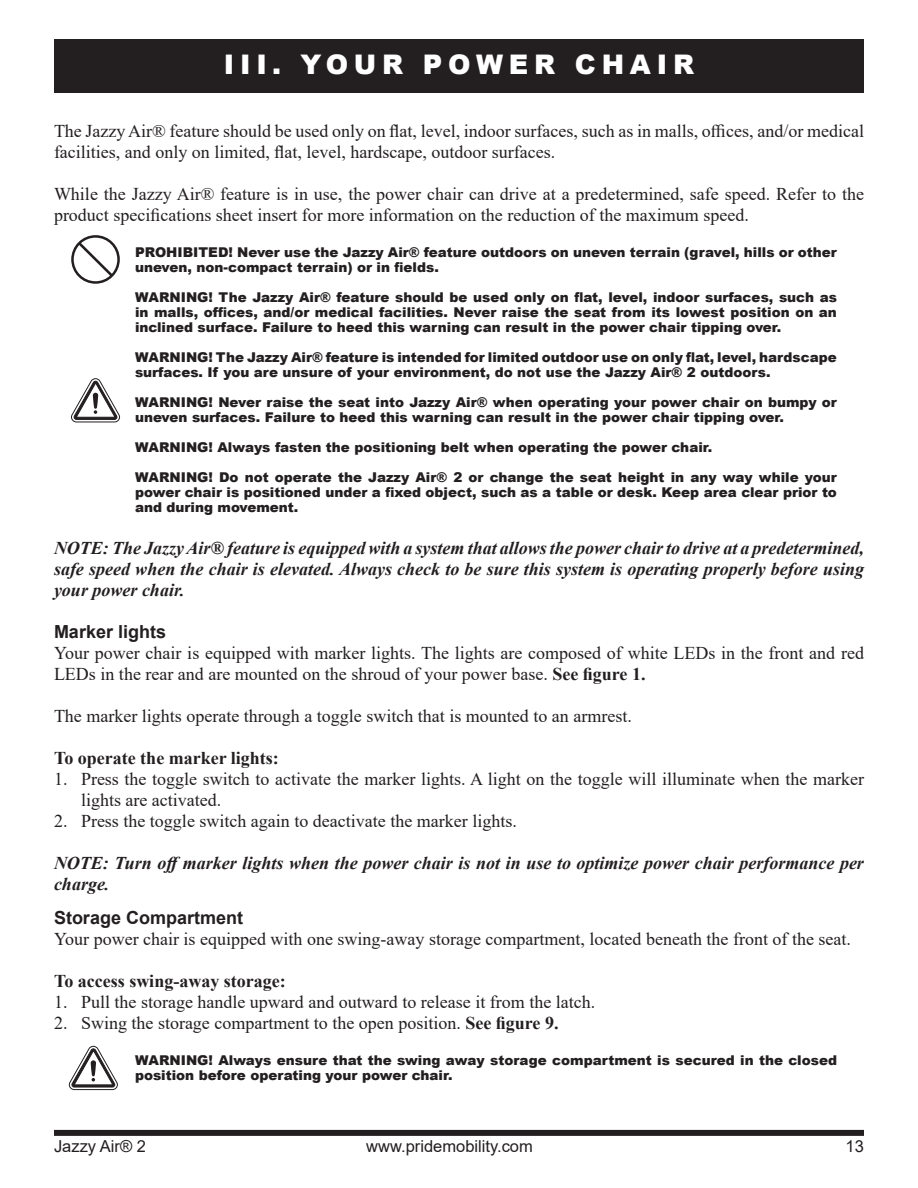
<style>
.page{position:relative;width:918px;height:1188px;background:#fff}
.page>*{position:absolute;margin:0;border:0;box-sizing:border-box;transform-origin:0 0}
.Page_headers{font:900 27px "Arial";letter-spacing:.215em;color:#fff}
.Body_text{font:18px/21px "Times New Roman";color:#231f20}
.NOTES{font:italic 700 18px/21px "Times New Roman";color:#231f20;text-align:justify}
.Body_text-2{font:700 18px "Times New Roman";color:#231f20}
.Subheading{font:700 18px "Arial";color:#231f20}
.t1{font:16.5px "Arial";color:#231f20}
.WARNINGS{font:900 13.5px/15px "Arial";color:#231f20}
.s1{font-weight:700}
</style>
<div class="page">
<div style="left:54px;top:39px;width:810px;height:54px;background:#231f20"></div>
<div style="left:54px;top:1130px;width:810px;height:6px;background:#231f20"></div>
<svg style="left:71px;top:235px;width:49px;height:49px"></svg>
<svg style="left:71px;top:379px;width:49px;height:44px"></svg>
<svg style="left:69px;top:1046px;width:49px;height:44px"></svg>
<p class="Page_headers" style="left:224px;top:45px;width:472px">III. YOUR POWER CHAIR</p>
<p class="Body_text" style="left:54px;top:120px;width:812px">The Jazzy Air® feature should be used only on flat, level, indoor surfaces, such as in malls, offices, and/or medical facilities, and only on limited, flat, level, hardscape, outdoor surfaces.</p>
<p class="Body_text" style="left:54px;top:183px;width:812px">While the Jazzy Air® feature is in use, the power chair can drive at a predetermined, safe speed. Refer to the product specifications sheet insert for more information on the reduction of the maximum speed.</p>
<p class="WARNINGS" style="left:135px;top:244px;width:703px">PROHIBITED! Never use the Jazzy Air® feature outdoors on uneven terrain (gravel, hills or other uneven, non-compact terrain) or in fields.</p>
<p class="WARNINGS" style="left:135px;top:289px;width:704px;text-align:justify">WARNING! The Jazzy Air® feature should be used only on flat, level, indoor surfaces, such as in malls, offices, and/or medical facilities. Never raise the seat from its lowest position on an inclined surface. Failure to heed this warning can result in the power chair tipping over.</p>
<p class="WARNINGS" style="left:135px;top:349px;width:703px">WARNING! The Jazzy Air® feature is intended for limited outdoor use on only flat, level, hardscape surfaces. If you are unsure of your environment, do not use the Jazzy Air® 2 outdoors.</p>
<p class="WARNINGS" style="left:135px;top:394px;width:703px">WARNING! Never raise the seat into Jazzy Air® when operating your power chair on bumpy or uneven surfaces. Failure to heed this warning can result in the power chair tipping over.</p>
<p class="WARNINGS" style="left:135px;top:439px;width:579px">WARNING! Always fasten the positioning belt when operating the power chair.</p>
<p class="WARNINGS" style="left:135px;top:469px;width:704px;text-align:justify">WARNING! Do not operate the Jazzy Air® 2 or change the seat height in any way while your power chair is positioned under a fixed object, such as a table or desk. Keep area clear prior to and during movement.</p>
<p class="NOTES" style="left:54px;top:537px;width:812px">NOTE: The Jazzy Air® feature is equipped with a system that allows the power chair to drive at a predetermined, safe speed when the chair is elevated. Always check to be sure this system is operating properly before using your power chair.</p>
<p class="Subheading" style="left:54px;top:619px;width:114px">Marker lights</p>
<p class="Body_text" style="left:54px;top:642px;width:812px">Your power chair is equipped with marker lights. The lights are composed of white LEDs in the front and red<br>LEDs in the rear and are mounted on the shroud of your power base. <span class="s1">See figure 1.</span></p>
<p class="Body_text" style="left:54px;top:705px;width:579px">The marker lights operate through a toggle switch that is mounted to an armrest.</p>
<p class="Body_text-2" style="left:54px;top:745px;width:226px">To operate the marker lights:</p>
<p class="Body_text" style="left:81px;top:768px;width:785px;text-indent:-27px">1. Press the toggle switch to activate the marker lights. A light on the toggle will illuminate when the marker lights are activated.</p>
<p class="Body_text" style="left:54px;top:810px;width:464px">2. Press the toggle switch again to deactivate the marker lights.</p>
<p class="NOTES" style="left:54px;top:852px;width:811px">NOTE: Turn offmarker lights when the power chair is not in use to optimize power chair performance per charge.</p>
<p class="Subheading" style="left:54px;top:905px;width:191px">Storage Compartment</p>
<p class="Body_text" style="left:54px;top:928px;width:799px">Your power chair is equipped with one swing-away storage compartment, located beneath the front of the seat.</p>
<p class="Body_text-2" style="left:54px;top:968px;width:233px">To access swing-away storage:</p>
<p class="Body_text" style="left:54px;top:991px;width:543px">1. Pull the storage handle upward and outward to release it from the latch.</p>
<p class="Body_text" style="left:54px;top:1012px;width:506px">2. Swing the storage compartment to the open position. <span class="s1">See figure 9.</span></p>
<p class="WARNINGS" style="left:135px;top:1052px;width:704px">WARNING! Always ensure that the swing away storage compartment is secured in the closed position before operating your power chair.</p>
<p class="t1" style="left:54px;top:1134px;width:93px">Jazzy Air® 2</p>
<p class="t1" style="left:366px;top:1134px;width:168px">www.pridemobility.com</p>
<p class="t1" style="left:846px;top:1134px;width:20px">13</p>
</div>
